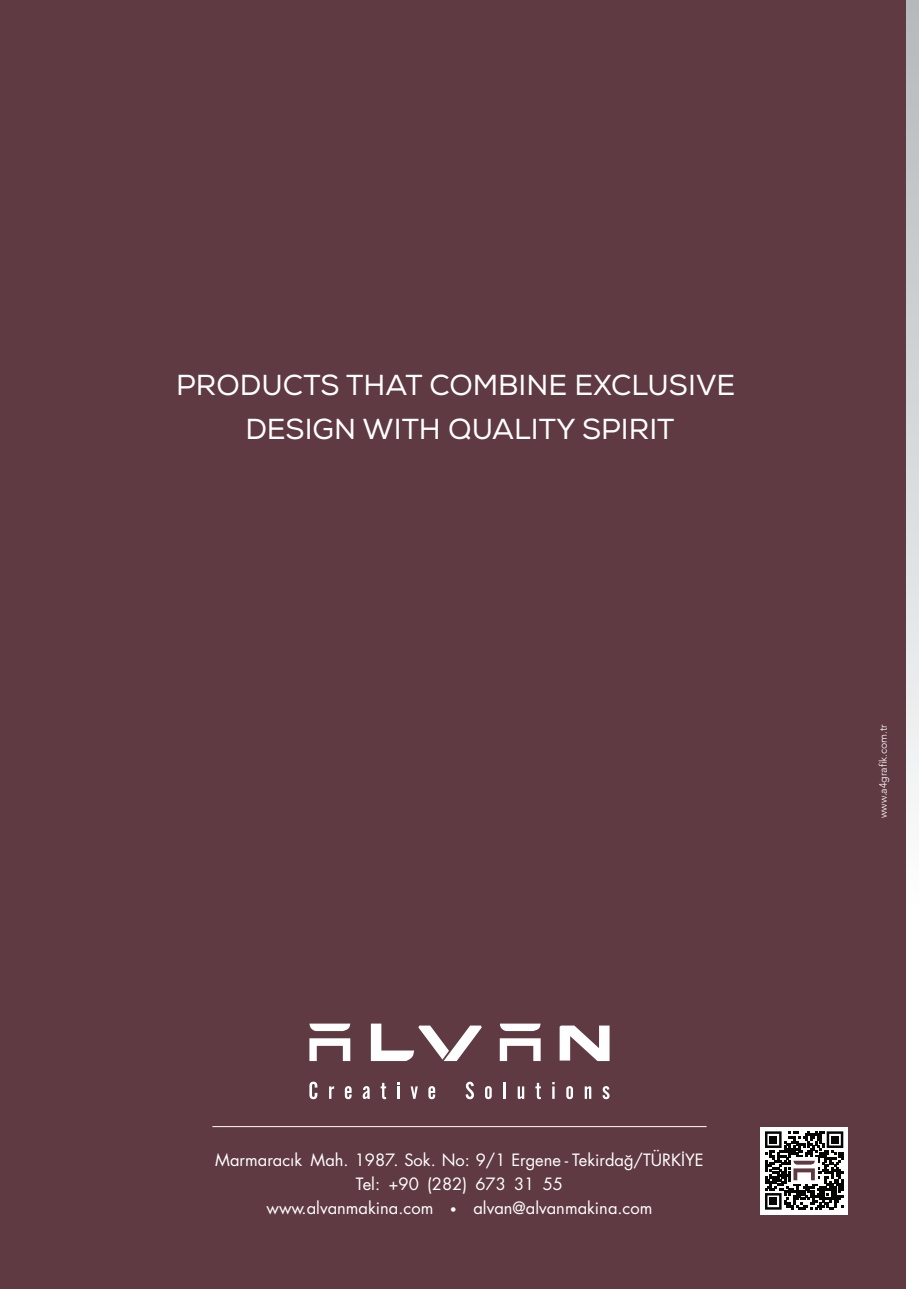
<style>
.page{position:relative;width:919px;height:1289px;background:#fff}
.page>*{position:absolute;margin:0;border:0;box-sizing:border-box;transform-origin:0 0}
.t1{font:28.8px/43.7px "Nexa";color:#fff;text-align:center}
.t2{font:16.5px/24px "Futura Book Tr";color:#fff;text-align:center}
.t3{font:300 10.5px "Avenir";color:#fff}
.s1{font-size:12px}
</style>
<div class="page">
<div style="left:0;top:0;width:906px;height:1288px;background:#5f3a42"></div>
<svg style="left:906px;top:0;width:12px;height:794px;background:#d4d5d7"></svg>
<hr style="left:212px;top:1126px;width:494px;height:1px;background:#fff">
<svg style="left:309px;top:1081px;width:8px;height:18px"></svg>
<svg style="left:329px;top:1086px;width:5px;height:12px"></svg>
<svg style="left:345px;top:1086px;width:6px;height:13px"></svg>
<svg style="left:362px;top:1086px;width:8px;height:12px"></svg>
<svg style="left:380px;top:1082px;width:6px;height:17px"></svg>
<svg style="left:397px;top:1082px;width:3px;height:16px"></svg>
<svg style="left:410px;top:1086px;width:8px;height:12px"></svg>
<svg style="left:428px;top:1086px;width:7px;height:13px"></svg>
<svg style="left:465px;top:1081px;width:9px;height:18px"></svg>
<svg style="left:485px;top:1086px;width:6px;height:13px"></svg>
<svg style="left:503px;top:1082px;width:2px;height:16px"></svg>
<svg style="left:517px;top:1086px;width:7px;height:12px"></svg>
<svg style="left:535px;top:1082px;width:6px;height:17px"></svg>
<svg style="left:552px;top:1082px;width:2px;height:16px"></svg>
<svg style="left:566px;top:1086px;width:7px;height:13px"></svg>
<svg style="left:584px;top:1086px;width:7px;height:12px"></svg>
<svg style="left:602px;top:1086px;width:7px;height:13px"></svg>
<svg style="left:309px;top:1023px;width:300px;height:38px"></svg>
<div style="left:760px;top:1126px;width:88px;height:88px;background:#fff"></div>
<svg style="left:765px;top:1131px;width:78px;height:78px"></svg>
<h1 class="t1" style="left:176px;top:364px;width:560px">PRODUCTS THAT COMBINE EXCLUSIVE<br>DESIGN WITH QUALITY SPIRIT</h1>
<p class="t2" style="left:215px;top:1147px;width:490px">Marmaracık Mah. 1987. Sok. No: 9/1 Ergene - Tekirdağ/TÜRKİYE<br>Tel: +90 (282) 673 31 55<br>www.alvanmakina.com <span class="s1">•</span> alvan@alvanmakina.com</p>
<p class="t3" style="left:876px;top:818px;width:95px;rotate:-90deg">www.a4grafik.com.tr</p>
</div>
